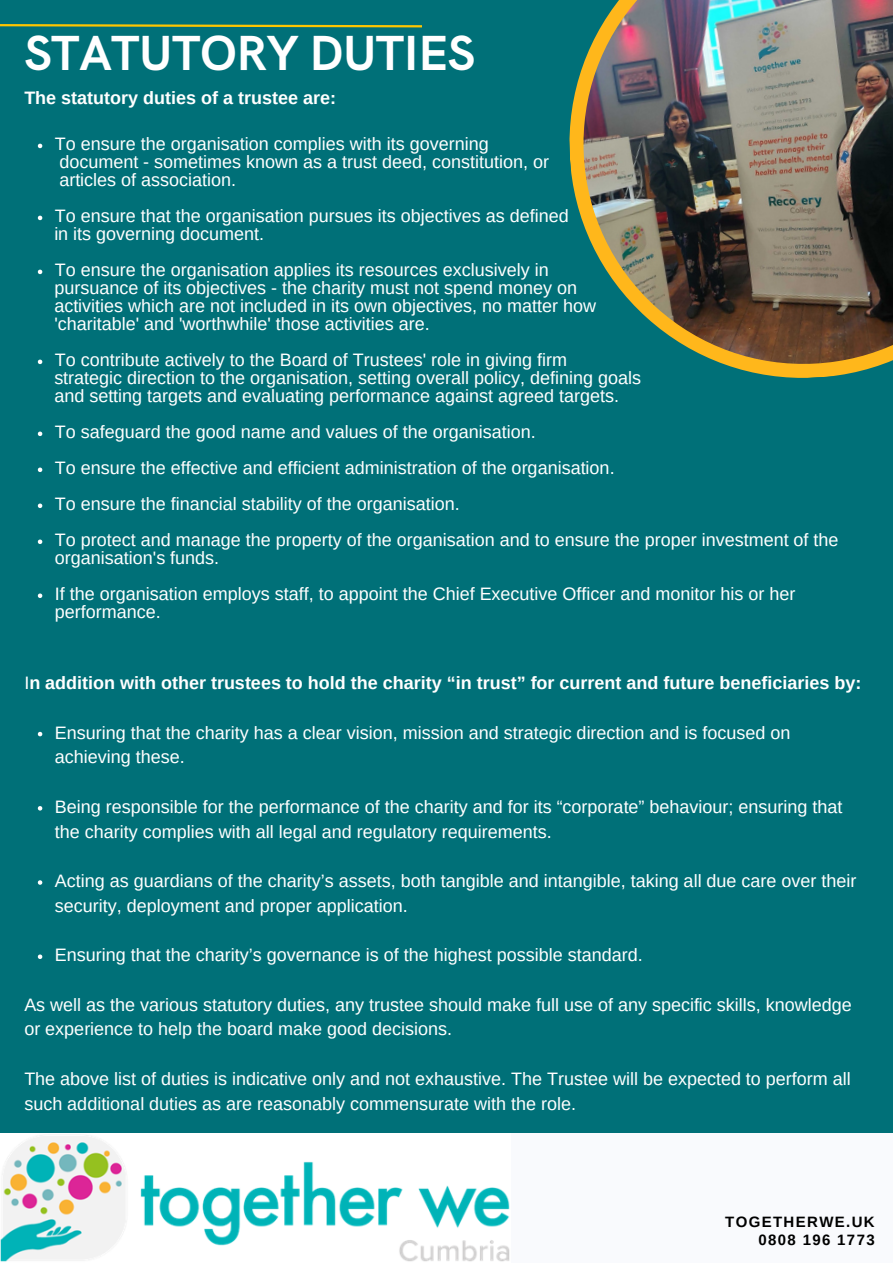
<style>
.page{position:relative;width:893px;height:1264px;background:#fff}
.page>*{position:absolute;margin:0;border:0;box-sizing:border-box;transform-origin:0 0}
.t1{font:700 49.5px "HK Grotesk";letter-spacing:-.01em;color:#fff}
.t2{font:18px/24.8px "Arimo";color:#fff}
.t3{font:700 18px "Arimo";color:#fff}
.t4{font:700 15px "Arimo";letter-spacing:.09em;color:#000}
.s1{font-weight:400}
</style>
<div class="page">
<div style="left:0;top:0;width:892px;height:1262px;background:#007078"></div>
<div style="left:0;top:1133px;width:892px;height:129px;background:#f9fafd"></div>
<img style="left:0;top:1136px;width:510px;height:126px">
<svg style="left:0;top:24px;width:422px;height:4px"></svg>
<img style="left:569px;top:0;width:323px;height:378px">
<svg style="left:38px;top:144px;width:4px;height:4px"></svg>
<svg style="left:38px;top:216px;width:4px;height:4px"></svg>
<svg style="left:38px;top:270px;width:4px;height:4px"></svg>
<svg style="left:38px;top:359px;width:4px;height:5px"></svg>
<svg style="left:38px;top:431px;width:4px;height:5px"></svg>
<svg style="left:38px;top:467px;width:4px;height:5px"></svg>
<svg style="left:38px;top:503px;width:4px;height:5px"></svg>
<svg style="left:38px;top:539px;width:4px;height:5px"></svg>
<svg style="left:38px;top:593px;width:4px;height:5px"></svg>
<svg style="left:38px;top:731px;width:4px;height:5px"></svg>
<svg style="left:38px;top:806px;width:4px;height:4px"></svg>
<svg style="left:38px;top:880px;width:4px;height:4px"></svg>
<svg style="left:38px;top:954px;width:4px;height:5px"></svg>
<p class="t1" style="left:24px;top:26px;width:452px">STATUTORY DUTIES</p>
<p class="t3" style="left:24px;top:88px;width:313px">The statutory duties of a trustee are:</p>
<p class="t2" style="left:55px;top:132px;width:435px">To ensure the organisation complies with its governing</p>
<p class="t2" style="left:59px;top:150px;width:491px">document - sometimes known as a trust deed, constitution, or</p>
<p class="t2" style="left:59px;top:168px;width:178px">articles of association.</p>
<p class="t2" style="left:55px;top:204px;width:515px">To ensure that the organisation pursues its objectives as defined</p>
<p class="t2" style="left:55px;top:258px;width:495px">To ensure the organisation applies its resources exclusively in</p>
<p class="t2" style="left:54px;top:222px;width:211px">in its governing document.</p>
<p class="t2" style="left:54px;top:276px;width:524px">pursuance of its objectives - the charity must not spend money on</p>
<p class="t2" style="left:54px;top:294px;width:543px">activities which are not included in its own objectives, no matter how</p>
<p class="t2" style="left:54px;top:312px;width:377px">'charitable' and 'worthwhile' those activities are.</p>
<p class="t2" style="left:55px;top:348px;width:513px">To contribute actively to the Board of Trustees' role in giving firm</p>
<p class="t2" style="left:54px;top:366px;width:588px">strategic direction to the organisation, setting overall policy, defining goals</p>
<p class="t2" style="left:54px;top:384px;width:566px">and setting targets and evaluating performance against agreed targets.</p>
<p class="t2" style="left:55px;top:419px;width:482px">To safeguard the good name and values of the organisation.</p>
<p class="t2" style="left:55px;top:455px;width:561px">To ensure the effective and efficient administration of the organisation.</p>
<p class="t2" style="left:55px;top:491px;width:406px">To ensure the financial stability of the organisation.</p>
<p class="t2" style="left:55px;top:531px;width:785px;line-height:18px">To protect and manage the property of the organisation and to ensure the proper investment of the organisation's funds.</p>
<p class="t2" style="left:55px;top:585px;width:742px;line-height:18px">If the organisation employs staff, to appoint the Chief Executive Officer and monitor his or her performance.</p>
<p class="t3" style="left:24px;top:672px;width:838px"><span class="s1">I</span>n addition with other trustees to hold the charity “in trust” for current and future beneficiaries by:</p>
<p class="t2" style="left:55px;top:720px;width:737px">Ensuring that the charity has a clear vision, mission and strategic direction and is focused on achieving these.</p>
<p class="t2" style="left:55px;top:794px;width:789px">Being responsible for the performance of the charity and for its “corporate” behaviour; ensuring that the charity complies with all legal and regulatory requirements.</p>
<p class="t2" style="left:55px;top:868px;width:803px">Acting as guardians of the charity’s assets, both tangible and intangible, taking all due care over their security, deployment and proper application.</p>
<p class="t2" style="left:55px;top:942px;width:589px">Ensuring that the charity’s governance is of the highest possible standard.</p>
<p class="t2" style="left:24px;top:992px;width:829px">As well as the various statutory duties, any trustee should make full use of any specific skills, knowledge or experience to help the board make good decisions.</p>
<p class="t2" style="left:24px;top:1066px;width:828px">The above list of duties is indicative only and not exhaustive. The Trustee will be expected to perform all such additional duties as are reasonably commensurate with the role.</p>
<p class="t4" style="left:725px;top:1213px;width:151px">TOGETHERWE.UK</p>
<p class="t4" style="left:758px;top:1231px;width:118px">0808 196 1773</p>
</div>
